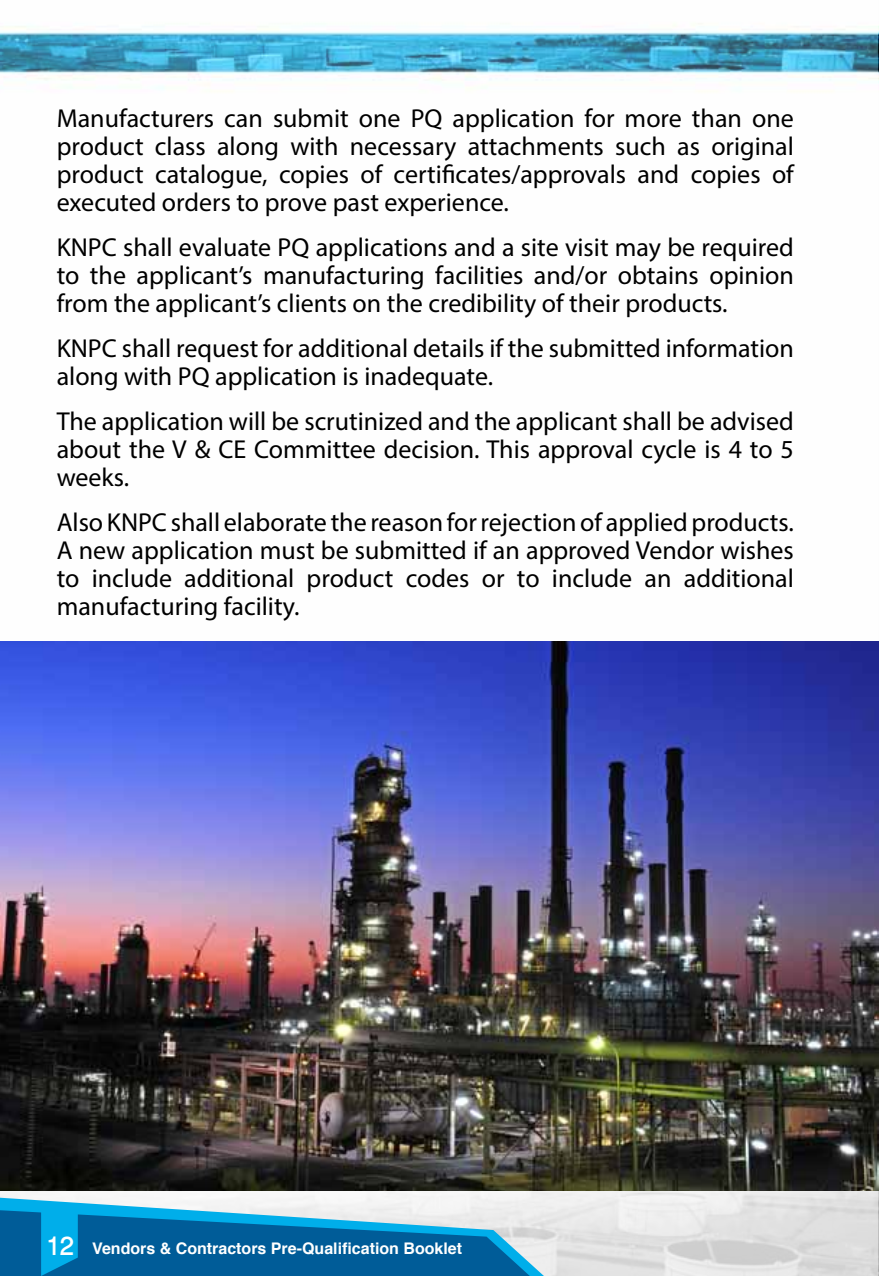
<style>
.page{position:relative;width:879px;height:1276px;background:#fff}
.page>*{position:absolute;margin:0;border:0;box-sizing:border-box;transform-origin:0 0}
.t1{font:500 36px "Win Soft Pro";color:#fff}
.t2{font:26px/28px "Myriad Pro";color:#000;text-align:justify}
.t3{font:700 16px "Helvetica";color:#fff}
</style>
<div class="page">
<img style="left:0;top:25px;width:879px;height:1251px">
<svg style="left:0;top:1197px;width:544px;height:79px;background:#3e90bc"></svg>
<img style="left:0;top:641px;width:879px;height:550px">
<p class="t2" style="left:57px;top:104px;width:738px">Manufacturers can submit one PQ application for more than one product class along with necessary attachments such as original product catalogue, copies of certificates/approvals and copies of executed orders to prove past experience.</p>
<p class="t2" style="left:57px;top:233px;width:738px">KNPC shall evaluate PQ applications and a site visit may be required to the applicant’s manufacturing facilities and/or obtains opinion from the applicant’s clients on the credibility of their products.</p>
<p class="t2" style="left:57px;top:334px;width:738px">KNPC shall request for additional details if the submitted information along with PQ application is inadequate.</p>
<p class="t2" style="left:57px;top:407px;width:739px">The application will be scrutinized and the applicant shall be advised about the V &amp; CE Committee decision. This approval cycle is 4 to 5 weeks.</p>
<p class="t2" style="left:57px;top:508px;width:739px">Also KNPC shall elaborate the reason for rejection of applied products.<br>A new application must be submitted if an approved Vendor wishes to include additional product codes or to include an additional manufacturing facility.</p>
<h1 class="t1" style="left:45px;top:1220px;width:31px">12</h1>
<p class="t3" style="left:92px;top:1235px;width:371px">Vendors &amp; Contractors Pre-Qualification Booklet</p>
</div>
